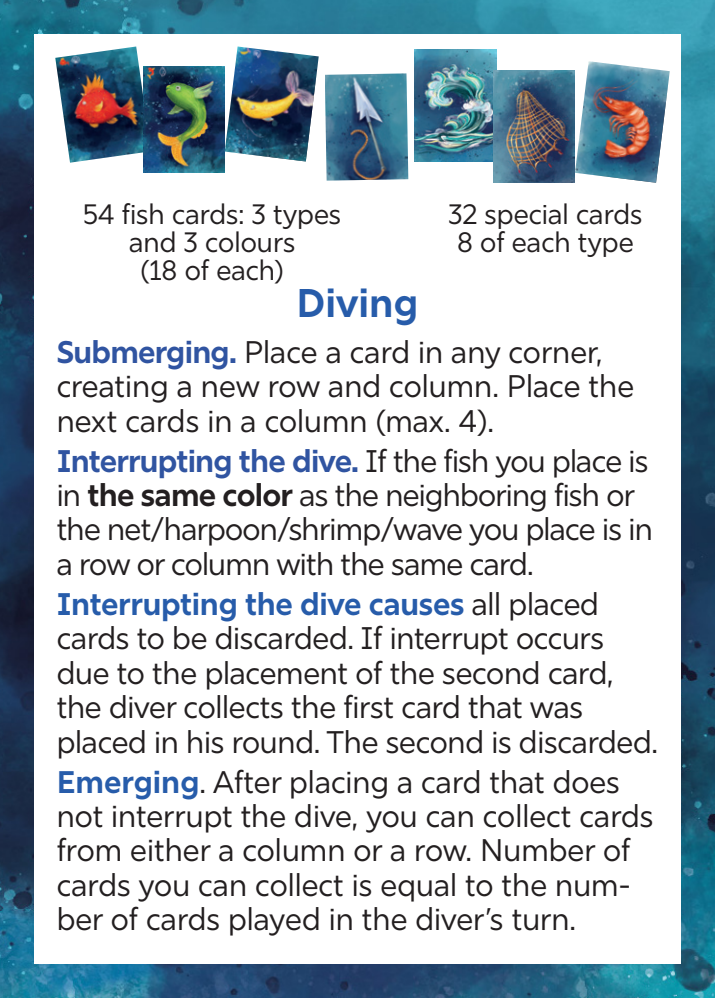
<style>
.page{position:relative;width:715px;height:998px;background:#fff}
.page>*{position:absolute;margin:0;border:0;box-sizing:border-box;transform-origin:0 0}
.tytuł{font:700 40px "Rig Sans";color:#275caa}
.tekst{font:31.2px/34.4px "Rig Sans";letter-spacing:-.01em;color:#231f20}
.tekst-2{font:28px "Rig Sans";color:#231f20}
.s1{font-weight:700;color:#3054a1}
.s2{font-weight:700}
.s3{font-weight:700;color:#275caa}
</style>
<div class="page">
<img style="left:0;top:0;width:714px;height:998px">
<div style="left:34px;top:34px;width:646px;height:930px;background:#fff"></div>
<img style="left:55px;top:46px;width:88px;height:117px">
<img style="left:143px;top:66px;width:82px;height:106px">
<img style="left:225px;top:46px;width:93px;height:115px">
<img style="left:325px;top:73px;width:83px;height:108px">
<img style="left:574px;top:61px;width:95px;height:122px">
<img style="left:414px;top:49px;width:82px;height:112px">
<img style="left:493px;top:70px;width:81px;height:113px">
<p class="tekst-2" style="left:83px;top:198px;width:259px">54 fish cards: 3 types</p>
<p class="tekst-2" style="left:129px;top:226px;width:168px">and 3 colours</p>
<p class="tekst-2" style="left:140px;top:254px;width:145px">(18 of each)</p>
<p class="tekst-2" style="left:448px;top:198px;width:195px">32 special cards</p>
<p class="tekst-2" style="left:457px;top:226px;width:178px">8 of each type</p>
<p class="tytuł" style="left:296px;top:279px;width:123px">Diving</p>
<p class="tekst" style="left:57px;top:335px;width:578px"><span class="s1">Submerging.</span> Place a card in any corner, creating a new row and column. Place the next cards in a column (max. 4).</p>
<p class="tekst" style="left:57px;top:444px;width:597px"><span class="s1">Interrupting the dive.</span> If the fish you place is in <span class="s2">the same color</span> as the neighboring fish or the net/harpoon/shrimp/wave you place is in a row or column with the same card.</p>
<p class="tekst" style="left:57px;top:587px;width:602px"><span class="s3">Interrupting the dive causes</span> all placed cards to be discarded. If interrupt occurs due to the placement of the second card, the diver collects the first card that was placed in his round. The second is discarded.</p>
<p class="tekst" style="left:57px;top:765px;width:598px"><span class="s3">Emerging</span>. After placing a card that does not interrupt the dive, you can collect cards from either a column or a row. Number of cards you can collect is equal to the num&shy;ber of cards played in the diver’s turn.</p>
</div>
